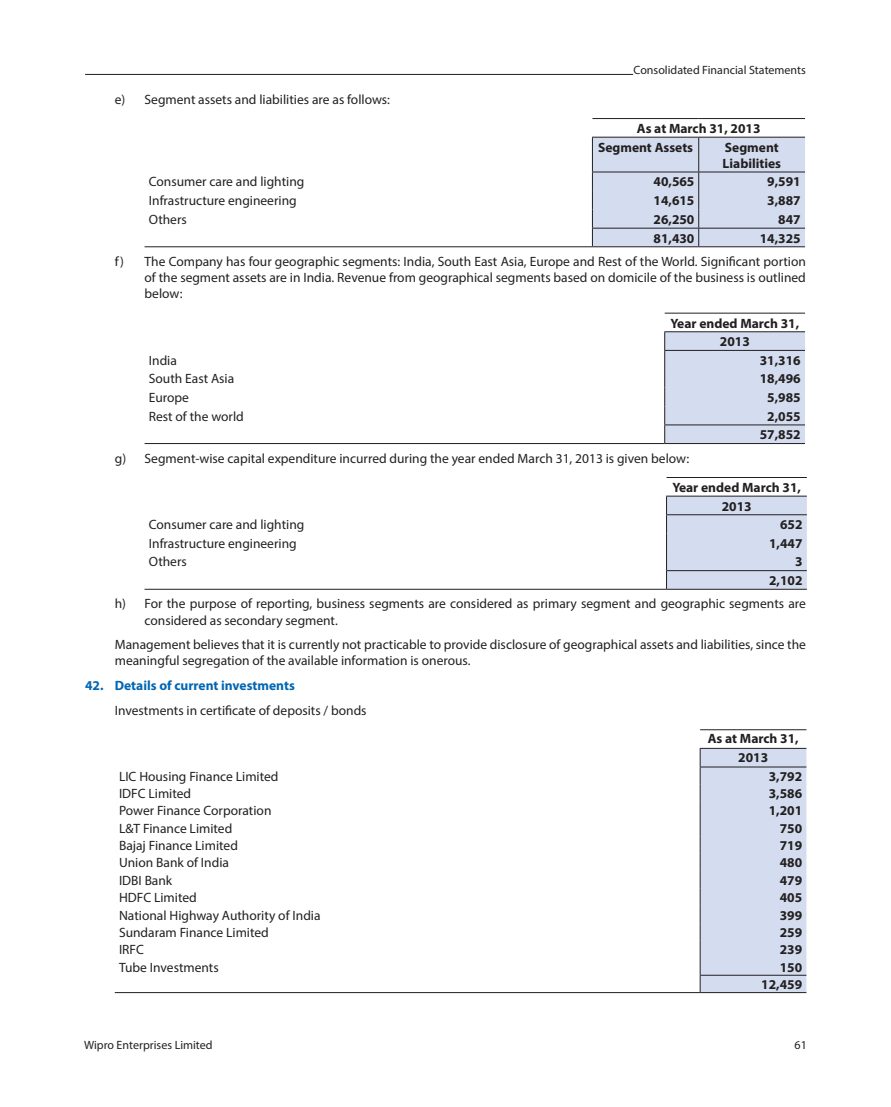
<style>
.page{position:relative;width:891px;height:1107px;background:#fff}
.page>*{position:absolute;margin:0;border:0;box-sizing:border-box;transform-origin:0 0}
.t1{font:13.5px/16.2px "Myriad Pro";color:#231f20}
.t2{font:700 13.5px/18.6px "Myriad Pro";color:#231f20;text-align:center}
.t3{font:700 13.5px "Myriad Pro";color:#0166b3}
.t4{font:12px "Myriad Pro";color:#231f20}
</style>
<div class="page">
<hr style="left:85px;top:74px;width:548px;height:1px;background:#231f20">
<div style="left:592px;top:138px;width:213px;height:108px;background:#d4ddef"></div>
<hr style="left:592px;top:118px;width:107px;height:1px;background:#231f20">
<hr style="left:699px;top:118px;width:106px;height:1px;background:#231f20">
<hr style="left:592px;top:137px;width:107px;height:1px;background:#231f20">
<hr style="left:699px;top:137px;width:106px;height:1px;background:#231f20">
<hr style="left:698px;top:138px;width:1px;height:34px;background:#231f20">
<hr style="left:592px;top:172px;width:107px;height:1px;background:#231f20">
<hr style="left:699px;top:172px;width:106px;height:1px;background:#231f20">
<hr style="left:145px;top:246px;width:447px;height:1px;background:#231f20">
<hr style="left:592px;top:228px;width:107px;height:1px;background:#231f20">
<hr style="left:699px;top:228px;width:106px;height:1px;background:#231f20">
<hr style="left:592px;top:246px;width:107px;height:1px;background:#231f20">
<hr style="left:699px;top:246px;width:106px;height:1px;background:#231f20">
<div style="left:664px;top:332px;width:141px;height:111px;background:#d4ddef"></div>
<hr style="left:665px;top:313px;width:140px;height:1px;background:#231f20">
<hr style="left:664px;top:331px;width:141px;height:1px;background:#231f20">
<hr style="left:664px;top:350px;width:141px;height:1px;background:#231f20">
<hr style="left:145px;top:443px;width:520px;height:1px;background:#231f20">
<hr style="left:664px;top:425px;width:141px;height:1px;background:#231f20">
<hr style="left:665px;top:443px;width:140px;height:1px;background:#231f20">
<div style="left:666px;top:497px;width:141px;height:92px;background:#d4ddef"></div>
<hr style="left:667px;top:477px;width:140px;height:1px;background:#231f20">
<hr style="left:666px;top:496px;width:141px;height:1px;background:#231f20">
<hr style="left:666px;top:514px;width:141px;height:1px;background:#231f20">
<hr style="left:145px;top:589px;width:522px;height:1px;background:#231f20">
<hr style="left:666px;top:570px;width:141px;height:1px;background:#231f20">
<hr style="left:667px;top:589px;width:140px;height:1px;background:#231f20">
<div style="left:700px;top:749px;width:106px;height:243px;background:#d4ddef"></div>
<hr style="left:700px;top:729px;width:106px;height:1px;background:#231f20">
<hr style="left:700px;top:748px;width:106px;height:1px;background:#231f20">
<hr style="left:700px;top:767px;width:106px;height:1px;background:#231f20">
<hr style="left:115px;top:992px;width:585px;height:1px;background:#231f20">
<hr style="left:700px;top:975px;width:106px;height:1px;background:#231f20">
<hr style="left:700px;top:992px;width:106px;height:1px;background:#231f20">
<p class="t1" style="left:115px;top:91px;width:277px">e) Segment assets and liabilities are as follows:</p>
<p class="t4" style="left:634px;top:63px;width:174px">Consolidated Financial Statements</p>
<p class="t2" style="left:598px;top:119px;width:164px;text-align:left;text-indent:39px">As at March 31, 2013<br>Segment Assets</p>
<p class="t2" style="left:723px;top:138px;width:60px;line-height:16.2px;text-align:left">Segment<br>Liabilities</p>
<p class="t1" style="left:149px;top:174px;width:157px">Consumer care and lighting</p>
<p class="t2" style="left:654px;top:172px;width:42px">40,565</p>
<p class="t2" style="left:767px;top:172px;width:35px">9,591</p>
<p class="t1" style="left:149px;top:192px;width:149px">Infrastructure engineering</p>
<p class="t2" style="left:654px;top:191px;width:42px">14,615</p>
<p class="t2" style="left:767px;top:191px;width:35px">3,887</p>
<p class="t1" style="left:149px;top:211px;width:40px">Others</p>
<p class="t2" style="left:654px;top:210px;width:42px">26,250</p>
<p class="t2" style="left:778px;top:210px;width:24px">847</p>
<p class="t2" style="left:654px;top:228px;width:42px">81,430</p>
<p class="t2" style="left:760px;top:228px;width:42px">14,325</p>
<p class="t1" style="left:145px;top:253px;width:663px;text-align:justify;text-indent:-30px">f) The Company has four geographic segments: India, South East Asia, Europe and Rest of the World. Significant portion of the segment assets are in India. Revenue from geographical segments based on domicile of the business is outlined below:</p>
<p class="t2" style="left:671px;top:313px;width:130px">Year ended March 31,<br>2013</p>
<p class="t1" style="left:149px;top:352px;width:30px">India</p>
<p class="t2" style="left:760px;top:350px;width:42px">31,316</p>
<p class="t1" style="left:149px;top:371px;width:87px">South East Asia</p>
<p class="t2" style="left:760px;top:369px;width:42px">18,496</p>
<p class="t1" style="left:149px;top:389px;width:42px">Europe</p>
<p class="t2" style="left:767px;top:388px;width:35px">5,985</p>
<p class="t1" style="left:149px;top:408px;width:97px">Rest of the world</p>
<p class="t2" style="left:760px;top:406px;width:42px">2,055<br>57,852</p>
<p class="t1" style="left:115px;top:450px;width:576px">g) Segment-wise capital expenditure incurred during the year ended March 31, 2013 is given below:</p>
<p class="t2" style="left:672px;top:478px;width:130px">Year ended March 31,<br>2013</p>
<p class="t1" style="left:149px;top:516px;width:157px">Consumer care and lighting</p>
<p class="t2" style="left:780px;top:515px;width:24px">652</p>
<p class="t1" style="left:149px;top:535px;width:149px">Infrastructure engineering</p>
<p class="t2" style="left:769px;top:533px;width:35px">1,447</p>
<p class="t1" style="left:149px;top:554px;width:40px">Others</p>
<p class="t2" style="left:769px;top:552px;width:35px;text-align:right">3<br>2,102</p>
<p class="t1" style="left:145px;top:596px;width:663px;text-indent:-30px">h) For the purpose of reporting, business segments are considered as primary segment and geographic segments are considered as secondary segment.</p>
<p class="t1" style="left:115px;top:636px;width:693px">Management believes that it is currently not practicable to provide disclosure of geographical assets and liabilities, since the meaningful segregation of the available information is onerous.</p>
<p class="t3" style="left:85px;top:677px;width:211px">42. Details of current investments</p>
<p class="t1" style="left:115px;top:702px;width:253px">Investments in certificate of deposits / bonds</p>
<p class="t2" style="left:708px;top:729px;width:92px">As at March 31,<br>2013</p>
<p class="t1" style="left:119px;top:768px;width:161px">LIC Housing Finance Limited</p>
<p class="t2" style="left:769px;top:766px;width:35px">3,792</p>
<p class="t1" style="left:119px;top:785px;width:74px">IDFC Limited</p>
<p class="t2" style="left:769px;top:784px;width:35px">3,586</p>
<p class="t1" style="left:119px;top:803px;width:154px">Power Finance Corporation</p>
<p class="t2" style="left:769px;top:801px;width:35px">1,201</p>
<p class="t1" style="left:119px;top:820px;width:115px">L&amp;T Finance Limited</p>
<p class="t2" style="left:780px;top:819px;width:24px">750</p>
<p class="t1" style="left:119px;top:837px;width:120px">Bajaj Finance Limited</p>
<p class="t2" style="left:780px;top:836px;width:24px">719</p>
<p class="t1" style="left:119px;top:855px;width:112px">Union Bank of India</p>
<p class="t2" style="left:780px;top:853px;width:24px">480</p>
<p class="t1" style="left:119px;top:872px;width:55px">IDBI Bank</p>
<p class="t2" style="left:780px;top:871px;width:24px">479</p>
<p class="t1" style="left:119px;top:889px;width:79px">HDFC Limited</p>
<p class="t2" style="left:780px;top:888px;width:24px">405</p>
<p class="t1" style="left:119px;top:907px;width:203px">National Highway Authority of India</p>
<p class="t2" style="left:780px;top:905px;width:24px">399</p>
<p class="t1" style="left:119px;top:924px;width:151px">Sundaram Finance Limited</p>
<p class="t2" style="left:780px;top:923px;width:24px">259</p>
<p class="t1" style="left:119px;top:941px;width:26px">IRFC</p>
<p class="t2" style="left:780px;top:940px;width:24px">239</p>
<p class="t1" style="left:119px;top:959px;width:101px">Tube Investments</p>
<p class="t2" style="left:761px;top:958px;width:42px;line-height:17.4px;text-align:right">150<br>12,459</p>
<p class="t4" style="left:84px;top:1038px;width:130px">Wipro Enterprises Limited</p>
<p class="t4" style="left:795px;top:1038px;width:14px">61</p>
</div>
